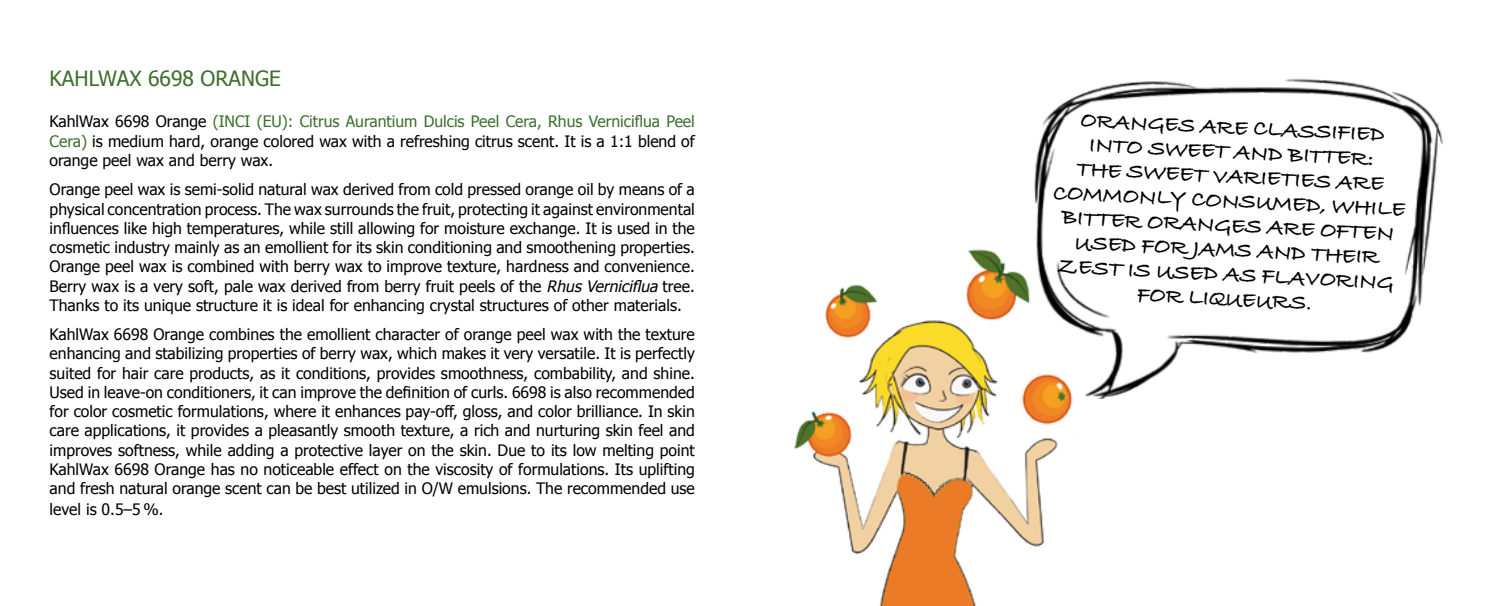
<style>
.page{position:relative;width:1489px;height:606px;background:#fff}
.page>*{position:absolute;margin:0;border:0;box-sizing:border-box;transform-origin:0 0}
.t1{font:700 22.75px/24.5px "Bradley Hand ITCTT";color:#000;text-align:center}
.t2{font:21px "Tahoma";color:#3e6f2e}
.t3{font:15.75px/19.2px "Tahoma";color:#000;text-align:justify}
.s1{color:#3e6f2e}
.s2{font-style:italic}
</style>
<div class="page">
<img style="left:794px;top:249px;width:279px;height:356px">
<img style="left:1028px;top:78px;width:414px;height:320px">
<h2 class="t2" style="left:50px;top:64px;width:233px">KAHLWAX 6698 ORANGE</h2>
<p class="t3" style="left:50px;top:111px;width:646px">KahlWax 6698 Orange <span class="s1">(INCI (EU): Citrus Aurantium Dulcis Peel Cera, Rhus Verniciflua Peel Cera)</span> is medium hard, orange colored wax with a refreshing citrus scent. It is a 1:1 blend of orange peel wax and berry wax.</p>
<p class="t3" style="left:50px;top:179px;width:646px">Orange peel wax is semi-solid natural wax derived from cold pressed orange oil by means of a physical concentration process. The wax surrounds the fruit, protecting it against environmental influences like high temperatures, while still allowing for moisture exchange. It is used in the cosmetic industry mainly as an emollient for its skin conditioning and smoothening properties.<br>Orange peel wax is combined with berry wax to improve texture, hardness and convenience.<br>Berry wax is a very soft, pale wax derived from berry fruit peels of the <span class="s2">Rhus Verniciflua</span> tree.<br>Thanks to its unique structure it is ideal for enhancing crystal structures of other materials.</p>
<p class="t3" style="left:50px;top:324px;width:646px">KahlWax 6698 Orange combines the emollient character of orange peel wax with the texture enhancing and stabilizing properties of berry wax, which makes it very versatile. It is perfectly suited for hair care products, as it conditions, provides smoothness, combability, and shine.<br>Used in leave-on conditioners, it can improve the definition of curls. 6698 is also recommended for color cosmetic formulations, where it enhances pay-off, gloss, and color brilliance. In skin care applications, it provides a pleasantly smooth texture, a rich and nurturing skin feel and improves softness, while adding a protective layer on the skin. Due to its low melting point KahlWax 6698 Orange has no noticeable effect on the viscosity of formulations. Its uplifting and fresh natural orange scent can be best utilized in O/W emulsions. The recommended use</p>
<p class="t3" style="left:50px;top:499px;width:115px">level is 0.5–5 %.</p>
<h1 class="t1" style="left:1057px;top:104px;width:354px;rotate:3deg">ORANGES ARE CLASSIFIED<br>INTO SWEET AND BITTER:<br>THE SWEET VARIETIES ARE<br>COMMONLY CONSUMED, WHILE<br>BITTER ORANGES ARE OFTEN<br>USED FOR JAMS AND THEIR<br>ZEST IS USED AS FLAVORING<br>FOR LIQUEURS.</h1>
</div>
